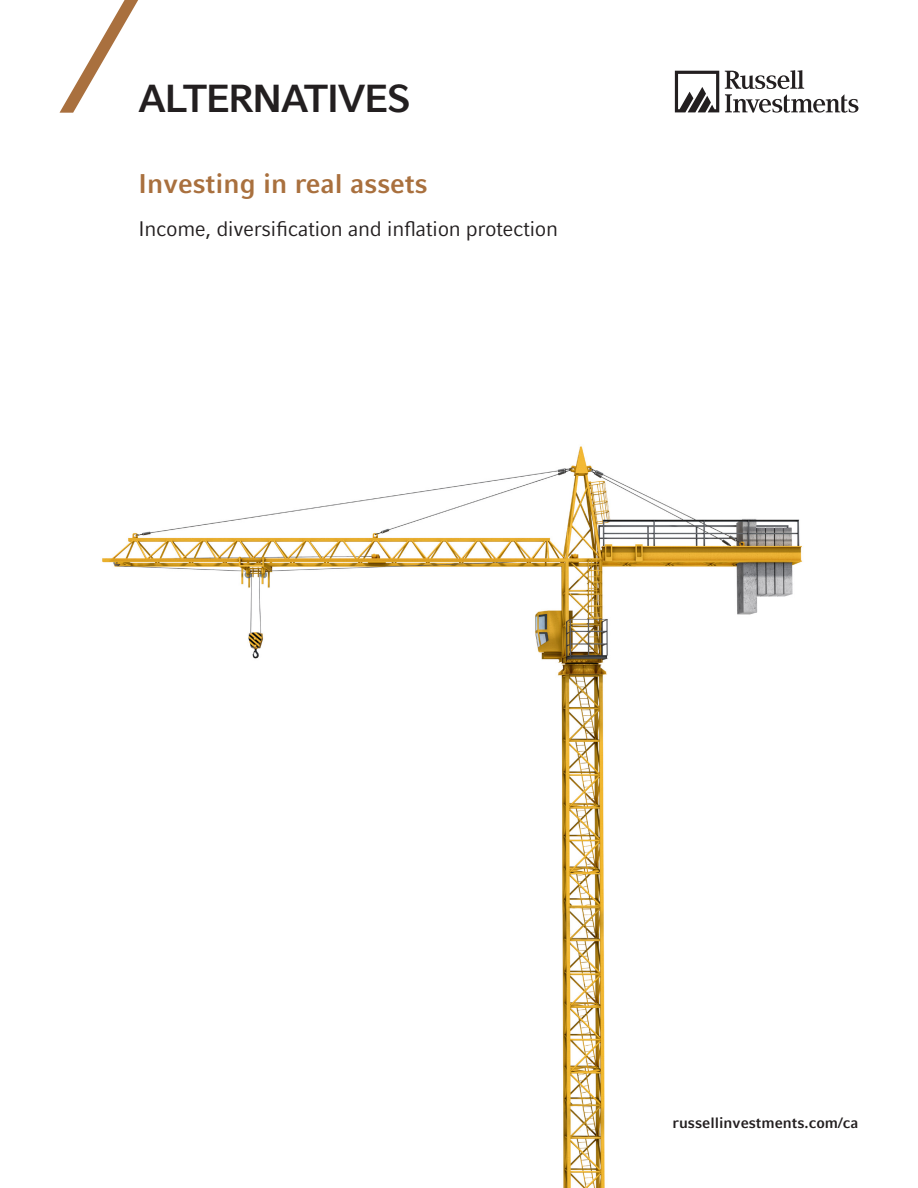
<style>
.page{position:relative;width:918px;height:1188px;background:#fff}
.page>*{position:absolute;margin:0;border:0;box-sizing:border-box;transform-origin:0 0}
.t1{font:700 39px "Compatil Fact LT Pro";letter-spacing:-.05em;color:#231f20}
.t2{font:700 27px "Compatil Fact LT Pro";color:#a9703e}
.t3{font:21px "Compatil Fact LT Pro";letter-spacing:-.02em;color:#231f20}
.t4{font:700 15px "Compatil Fact LT Pro";color:#231f20}
</style>
<div class="page">
<svg style="left:60px;top:0;width:78px;height:113px"></svg>
<svg style="left:725px;top:70px;width:133px;height:43px"></svg>
<svg style="left:675px;top:71px;width:44px;height:41px"></svg>
<img style="left:102px;top:446px;width:701px;height:742px">
<p class="t1" style="left:138px;top:76px;width:274px">ALTERNATIVES</p>
<h1 class="t2" style="left:138px;top:168px;width:291px">Investing in real assets</h1>
<p class="t3" style="left:138px;top:216px;width:421px">Income, diversification and inflation protection</p>
<p class="t4" style="left:673px;top:1114px;width:187px">russellinvestments.com/ca</p>
</div>
